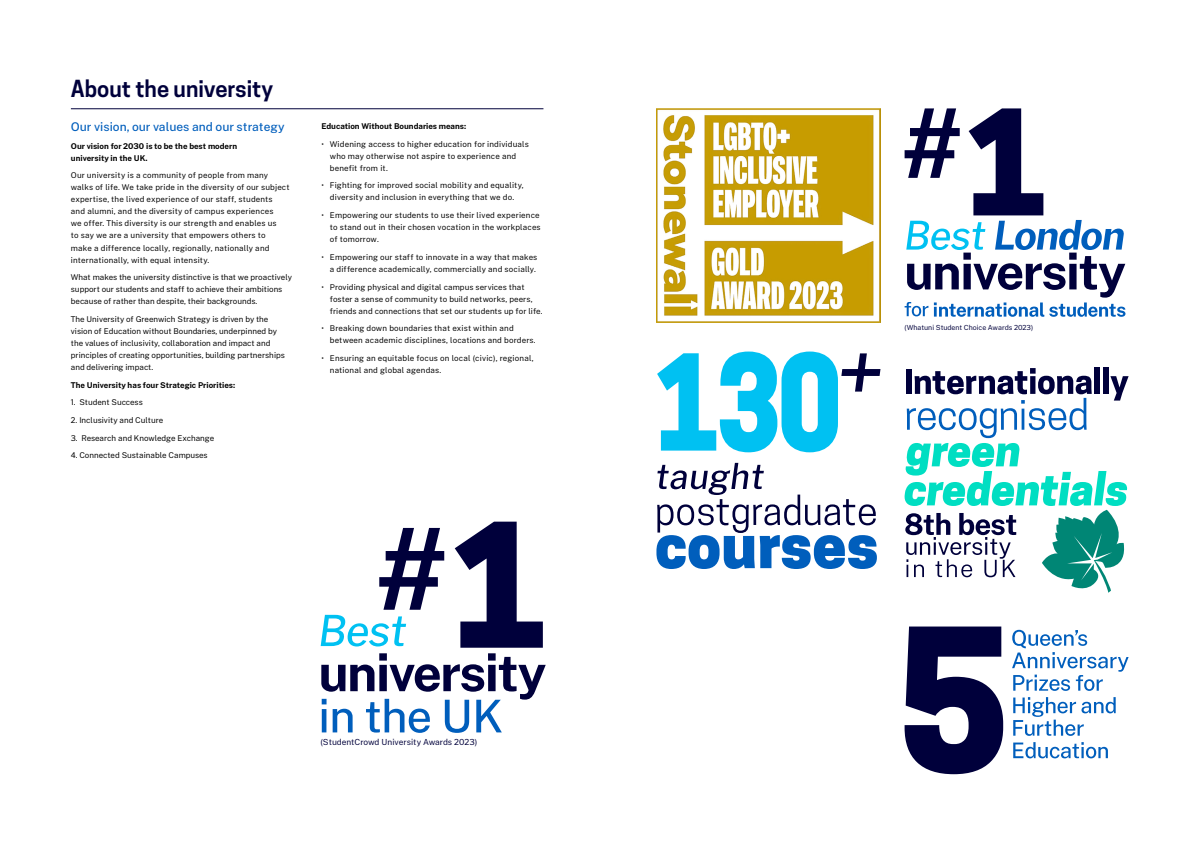
<style>
.page{position:relative;width:1191px;height:842px;background:#fff}
.page>*{position:absolute;margin:0;border:0;box-sizing:border-box;transform-origin:0 0}
.t1{font:600 22px "Cooper Hewitt";color:#00003b}
.t2{font:500 12px "Public Sans";color:#005ebc}
.t3{font:8.4px "Public Sans";color:#00003b}
.t4{font:8px/12px "Public Sans";letter-spacing:.01em;color:#000}
.t5{font:700 8px/12px "Public Sans";color:#000}
.t6{font:7px "Public Sans";color:#00003b}
</style>
<div class="page">
<hr style="left:71px;top:109px;width:472px;height:1px;background:#00003b">
<img style="left:656px;top:108px;width:224px;height:215px">
<div style="left:1094px;top:367px;width:6px;height:27px;background:#00003b"></div>
<div style="left:1103px;top:367px;width:5px;height:27px;background:#00003b"></div>
<svg style="left:904px;top:368px;width:224px;height:225px"></svg>
<svg style="left:657px;top:351px;width:223px;height:101px"></svg>
<svg style="left:656px;top:463px;width:221px;height:106px"></svg>
<svg style="left:904px;top:626px;width:99px;height:148px"></svg>
<svg style="left:1012px;top:630px;width:116px;height:61px"></svg>
<svg style="left:1013px;top:697px;width:102px;height:39px"></svg>
<svg style="left:1013px;top:742px;width:95px;height:16px"></svg>
<svg style="left:321px;top:522px;width:225px;height:211px"></svg>
<svg style="left:904px;top:108px;width:221px;height:209px"></svg>
<h1 class="t1" style="left:71px;top:76px;width:204px">About the university</h1>
<h2 class="t2" style="left:71px;top:119px;width:215px">Our vision, our values and our strategy</h2>
<p class="t5" style="left:71px;top:140px;width:168px">Our vision for 2030 is to be the best modern university in the UK.</p>
<p class="t4" style="left:71px;top:169px;width:220px">Our university is a community of people from many walks of life. We take pride in the diversity of our subject expertise, the lived experience of our staff, students<br>and alumni, and the diversity of campus experiences<br>we offer. This diversity is our strength and enables us<br>to say we are a university that empowers others to<br>make a difference locally, regionally, nationally and internationally, with equal intensity.</p>
<p class="t4" style="left:71px;top:271px;width:223px">What makes the university distinctive is that we proactively support our students and staff to achieve their ambitions because of rather than despite, their backgrounds.</p>
<p class="t4" style="left:71px;top:313px;width:216px">The University of Greenwich Strategy is driven by the vision of Education without Boundaries, underpinned by the values of inclusivity, collaboration and impact and principles of creating opportunities, building partnerships and delivering impact.</p>
<p class="t5" style="left:71px;top:378px;width:166px">The University has four Strategic Priorities:</p>
<p class="t4" style="left:71px;top:396px;width:74px">1. Student Success</p>
<p class="t4" style="left:71px;top:414px;width:94px">2. Inclusivity and Culture</p>
<p class="t4" style="left:71px;top:431px;width:145px">3. Research and Knowledge Exchange</p>
<p class="t4" style="left:71px;top:449px;width:138px">4. Connected Sustainable Campuses</p>
<p class="t5" style="left:321px;top:120px;width:146px">Education Without Boundaries means:</p>
<p class="t4" style="left:330px;top:138px;width:200px;text-indent:-9px">• Widening access to higher education for individuals who may otherwise not aspire to experience and benefit from it.</p>
<p class="t4" style="left:321px;top:179px;width:204px;text-align:center">• Fighting for improved social mobility and equality, diversity and inclusion in everything that we do.</p>
<p class="t4" style="left:330px;top:209px;width:212px;text-indent:-9px">• Empowering our students to use their lived experience to stand out in their chosen vocation in the workplaces of tomorrow.</p>
<p class="t4" style="left:321px;top:251px;width:218px;text-align:right">• Empowering our staff to innovate in a way that makes a difference academically, commercially and socially.</p>
<p class="t4" style="left:330px;top:280px;width:214px;text-indent:-9px">• Providing physical and digital campus services that foster a sense of community to build networks, peers, friends and connections that set our students up for life.</p>
<p class="t4" style="left:330px;top:322px;width:207px;text-indent:-9px">• Breaking down boundaries that exist within and between academic disciplines, locations and borders.</p>
<p class="t4" style="left:330px;top:352px;width:205px;text-indent:-9px">• Ensuring an equitable focus on local (civic), regional, national and global agendas.</p>
<p class="t3" style="left:320px;top:736px;width:158px">(StudentCrowd University Awards 2023)</p>
<p class="t6" style="left:904px;top:323px;width:130px">(Whatuni Student Choice Awards 2023)</p>
</div>
